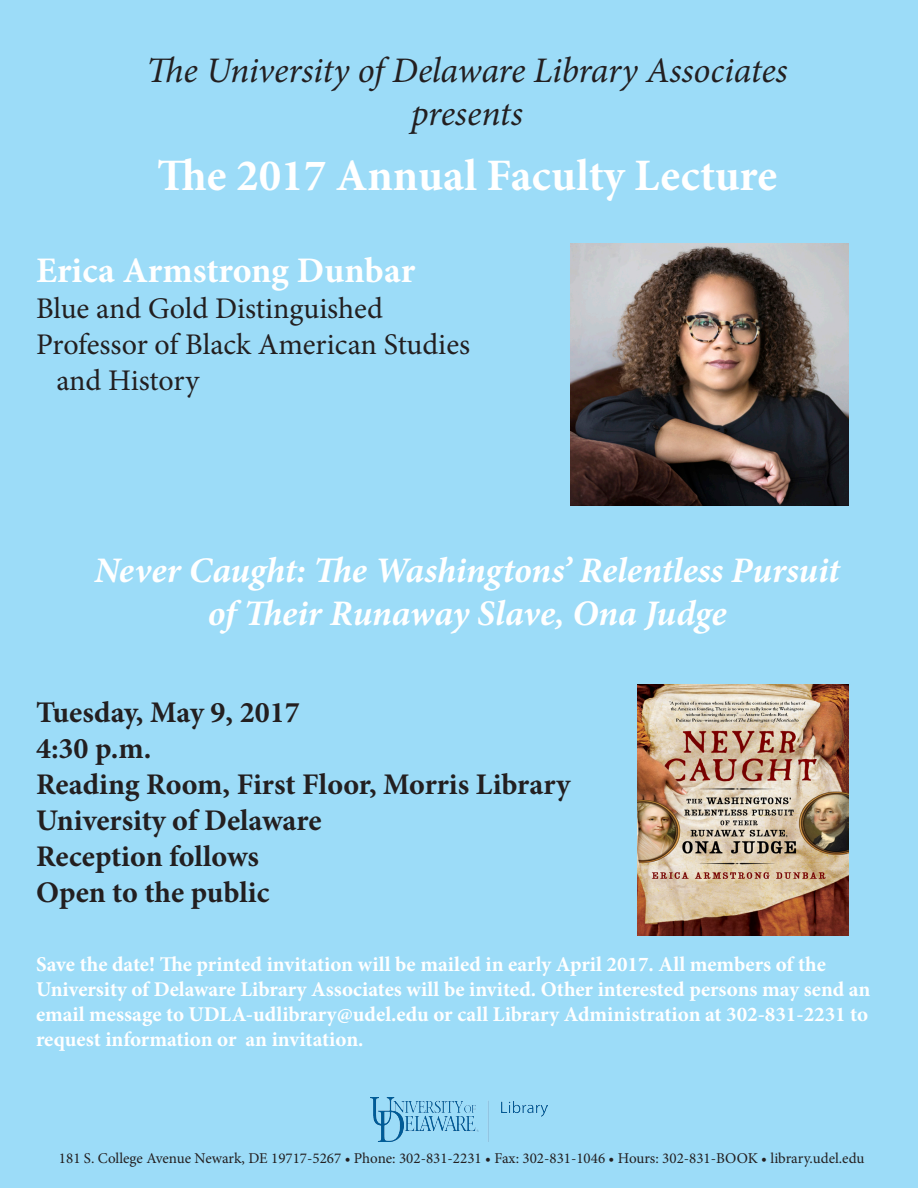
<style>
.page{position:relative;width:918px;height:1188px;background:#9cdcf8}
.page>*{position:absolute;margin:0;border:0;box-sizing:border-box;transform-origin:0 0}
.t1{font:700 45px "Minion Pro";color:#fff}
.t2{font:italic 700 36px "Minion Pro";letter-spacing:-.005em;color:#fff}
.t3{font:italic 36px "Minion Pro";letter-spacing:-.01em;color:#231f20}
.t4{font:700 36px "Minion Pro";color:#fff}
.t5{font:700 30px "Minion Pro";color:#231f20}
.t6{font:30px "Minion Pro";letter-spacing:-.005em;color:#231f20}
.t7{font:700 21px/25.2px "Minion Pro";color:#fff;text-align:justify}
.t8{font:15px "Minion Pro";color:#231f20}
</style>
<div class="page">
<img style="left:638px;top:684px;width:210px;height:252px">
<img style="left:571px;top:243px;width:277px;height:262px">
<img style="left:371px;top:1097px;width:176px;height:44px">
<p class="t3" style="left:147px;top:46px;width:643px">The University of Delaware Library Associates</p>
<p class="t3" style="left:411px;top:89px;width:113px">presents</p>
<p class="t1" style="left:157px;top:144px;width:622px">The 2017 Annual Faculty Lecture</p>
<p class="t4" style="left:36px;top:245px;width:381px">Erica Armstrong Dunbar</p>
<p class="t6" style="left:36px;top:288px;width:348px">Blue and Gold Distinguished</p>
<p class="t6" style="left:36px;top:324px;width:436px">Professor of Black American Studies</p>
<p class="t6" style="left:56px;top:360px;width:144px">and History</p>
<p class="t2" style="left:94px;top:545px;width:747px">Never Caught: The Washingtons’ Relentless Pursuit</p>
<p class="t2" style="left:208px;top:588px;width:520px">of Their Runaway Slave, Ona Judge</p>
<p class="t5" style="left:36px;top:692px;width:265px">Tuesday, May 9, 2017</p>
<p class="t5" style="left:36px;top:728px;width:117px">4:30 p.m.</p>
<p class="t5" style="left:36px;top:764px;width:536px">Reading Room, First Floor, Morris Library</p>
<p class="t5" style="left:36px;top:800px;width:287px">University of Delaware</p>
<p class="t5" style="left:36px;top:836px;width:225px">Reception follows</p>
<p class="t5" style="left:36px;top:872px;width:235px">Open to the public</p>
<p class="t7" style="left:36px;top:951px;width:791px">Save the date! The printed invitation will be mailed in early April 2017. All members of the</p>
<p class="t7" style="left:36px;top:976px;width:836px">University of Delaware Library Associates will be invited. Other interested persons may send an email message to UDLA-udlibrary@udel.edu or call Library Administration at 302-831-2231 to request information or an invitation.</p>
<p class="t8" style="left:59px;top:1148px;width:807px">181 S. College Avenue Newark, DE 19717-5267 • Phone: 302-831-2231 • Fax: 302-831-1046 • Hours: 302-831-BOOK • library.udel.edu</p>
</div>
